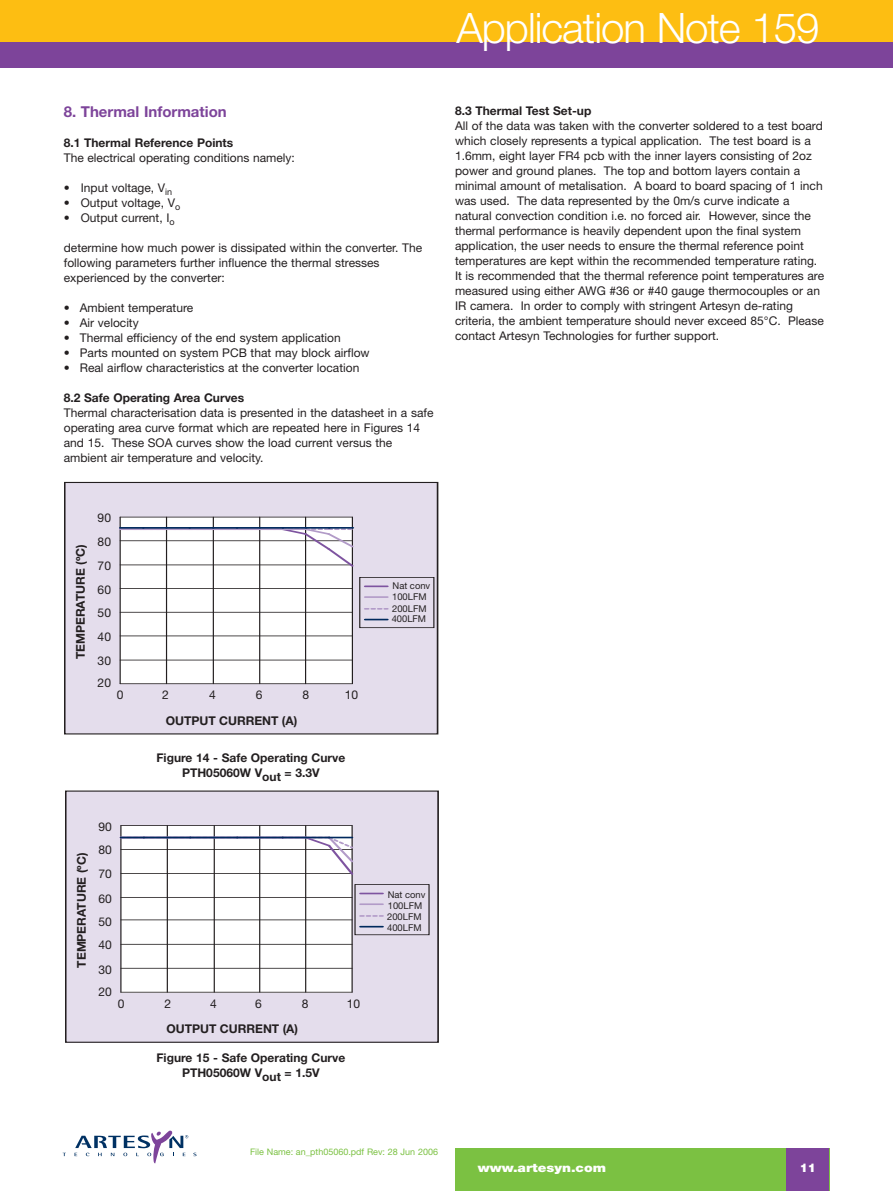
<style>
.page{position:relative;width:893px;height:1191px;background:#fff}
.page>*{position:absolute;margin:0;border:0;box-sizing:border-box;transform-origin:0 0}
.t1{font:300 42px "Helvetica Neue";letter-spacing:-.025em;color:#fff}
.t2{font:700 15px "Helvetica Neue";color:#7d449a}
.t3{font:12.15px "Helvetica Neue";color:#231f20}
.t4{font:700 12.15px "Helvetica Neue";color:#231f20}
.t5{font:12px/15px "Helvetica Neue";color:#231f20}
.t6{font:700 12px/15px "Helvetica Neue";color:#231f20;text-align:center}
.t7{font:900 12px "Helvetica Neue";color:#fff;scale:1.15 1}
.t8{font:900 12px "Helvetica Neue";color:#fff}
.t9{font:9.45px "Helvetica Neue";color:#231f20}
.t10{font:9px "Helvetica Neue";color:#7bc142}
</style>
<div class="page">
<div style="left:455px;top:1148px;width:374px;height:43px;background:#7bc142"></div>
<svg style="left:75px;top:1130px;width:122px;height:33px"></svg>
<div style="left:787px;top:1148px;width:42px;height:43px;background:#7d449a"></div>
<div style="left:0;top:0;width:893px;height:43px;background:#fdbe12"></div>
<div style="left:0;top:43px;width:893px;height:25px;background:#7d449a"></div>
<div style="left:65px;top:482px;width:373px;height:252px;background:#e4ddec"></div>
<div style="left:64px;top:482px;width:374px;height:252px;border:1px solid #231f20"></div>
<div style="left:359px;top:577px;width:75px;height:51px;border:1px solid #231f20"></div>
<hr style="left:365px;top:585px;width:22px;height:2px;background:#7e54a0">
<hr style="left:365px;top:596px;width:22px;height:2px;background:#b29bc8">
<svg style="left:365px;top:608px;width:22px;height:2px"></svg>
<hr style="left:365px;top:618px;width:22px;height:2px;background:#00295d">
<div style="left:120px;top:517px;width:232px;height:167px;background:#fff"></div>
<hr style="left:120px;top:659px;width:232px;height:1px;background:#231f20">
<hr style="left:120px;top:635px;width:232px;height:1px;background:#231f20">
<hr style="left:120px;top:612px;width:232px;height:1px;background:#231f20">
<hr style="left:120px;top:588px;width:232px;height:1px;background:#231f20">
<hr style="left:120px;top:517px;width:232px;height:1px;background:#231f20">
<hr style="left:166px;top:517px;width:1px;height:166px;background:#231f20">
<hr style="left:213px;top:517px;width:1px;height:166px;background:#231f20">
<hr style="left:259px;top:517px;width:1px;height:166px;background:#231f20">
<hr style="left:305px;top:517px;width:1px;height:166px;background:#231f20">
<hr style="left:352px;top:517px;width:1px;height:166px;background:#231f20">
<hr style="left:120px;top:517px;width:1px;height:166px;background:#231f20">
<hr style="left:120px;top:683px;width:232px;height:1px;background:#231f20">
<svg style="left:120px;top:527px;width:234px;height:41px"></svg>
<hr style="left:120px;top:527px;width:23px;height:2px;background:#00295d">
<hr style="left:143px;top:527px;width:24px;height:2px;background:#00295d">
<hr style="left:167px;top:527px;width:23px;height:2px;background:#00295d">
<hr style="left:190px;top:527px;width:23px;height:2px;background:#00295d">
<hr style="left:213px;top:527px;width:24px;height:2px;background:#00295d">
<hr style="left:237px;top:527px;width:23px;height:2px;background:#00295d">
<hr style="left:260px;top:527px;width:23px;height:2px;background:#00295d">
<hr style="left:283px;top:527px;width:23px;height:2px;background:#00295d">
<hr style="left:306px;top:527px;width:23px;height:2px;background:#00295d">
<hr style="left:329px;top:527px;width:24px;height:2px;background:#00295d">
<div style="left:66px;top:791px;width:372px;height:251px;background:#e4ddec"></div>
<div style="left:65px;top:790px;width:374px;height:252px;border:1px solid #231f20"></div>
<div style="left:121px;top:826px;width:231px;height:166px;background:#fff"></div>
<div style="left:355px;top:884px;width:74px;height:51px;border:1px solid #231f20"></div>
<hr style="left:360px;top:892px;width:23px;height:2px;background:#7e54a0">
<hr style="left:360px;top:903px;width:23px;height:2px;background:#b29bc8">
<svg style="left:360px;top:915px;width:23px;height:2px"></svg>
<hr style="left:360px;top:925px;width:23px;height:2px;background:#00295d">
<hr style="left:121px;top:825px;width:231px;height:1px;background:#231f20">
<hr style="left:121px;top:968px;width:231px;height:1px;background:#231f20">
<hr style="left:121px;top:944px;width:231px;height:1px;background:#231f20">
<hr style="left:121px;top:919px;width:231px;height:1px;background:#231f20">
<hr style="left:121px;top:897px;width:231px;height:1px;background:#231f20">
<hr style="left:167px;top:825px;width:1px;height:167px;background:#231f20">
<hr style="left:214px;top:825px;width:1px;height:167px;background:#231f20">
<hr style="left:259px;top:825px;width:1px;height:167px;background:#231f20">
<hr style="left:305px;top:825px;width:1px;height:167px;background:#231f20">
<hr style="left:352px;top:825px;width:1px;height:167px;background:#231f20">
<hr style="left:121px;top:825px;width:1px;height:167px;background:#231f20">
<hr style="left:121px;top:991px;width:231px;height:1px;background:#231f20">
<svg style="left:121px;top:835px;width:233px;height:41px"></svg>
<hr style="left:121px;top:836px;width:23px;height:2px;background:#00295d">
<hr style="left:144px;top:836px;width:23px;height:2px;background:#00295d">
<hr style="left:167px;top:836px;width:23px;height:2px;background:#00295d">
<hr style="left:190px;top:836px;width:24px;height:2px;background:#00295d">
<hr style="left:214px;top:836px;width:23px;height:2px;background:#00295d">
<hr style="left:237px;top:836px;width:23px;height:2px;background:#00295d">
<hr style="left:260px;top:836px;width:23px;height:2px;background:#00295d">
<hr style="left:283px;top:836px;width:23px;height:2px;background:#00295d">
<hr style="left:306px;top:836px;width:23px;height:2px;background:#00295d">
<hr style="left:329px;top:836px;width:23px;height:2px;background:#00295d">
<h1 class="t1" style="left:456px;top:13px;width:364px">Application Note 159</h1>
<p class="t2" style="left:64px;top:106px;width:164px">8. Thermal Information</p>
<p class="t6" style="left:64px;top:136px;width:171px">8.1 Thermal Reference Points</p>
<p class="t5" style="left:64px;top:151px;width:233px">The electrical operating conditions namely:</p>
<p class="t5" style="left:64px;top:181px;width:110px">• Input voltage, V<sub>in</sub></p>
<p class="t5" style="left:64px;top:196px;width:118px">• Output voltage, V<sub>o</sub></p>
<p class="t5" style="left:64px;top:211px;width:112px">• Output current, I<sub>o</sub></p>
<p class="t5" style="left:64px;top:241px;width:360px">determine how much power is dissipated within the converter. The following parameters further influence the thermal stresses experienced by the converter:</p>
<p class="t5" style="left:64px;top:301px;width:131px">• Ambient temperature</p>
<p class="t5" style="left:64px;top:316px;width:76px">• Air velocity</p>
<p class="t5" style="left:64px;top:331px;width:278px">• Thermal efficiency of the end system application</p>
<p class="t5" style="left:64px;top:346px;width:307px">• Parts mounted on system PCB that may block airflow</p>
<p class="t5" style="left:64px;top:361px;width:297px">• Real airflow characteristics at the converter location</p>
<p class="t6" style="left:64px;top:391px;width:182px">8.2 Safe Operating Area Curves</p>
<p class="t5" style="left:64px;top:406px;width:371px">Thermal characterisation data is presented in the datasheet in a safe operating area curve format which are repeated here in Figures 14 and 15. These SOA curves show the load current versus the ambient air temperature and velocity.</p>
<p class="t6" style="left:74px;top:659px;width:116px;rotate:-90deg">TEMPERATURE (ºC)</p>
<p class="t3" style="left:98px;top:513px;width:15px">90</p>
<p class="t3" style="left:98px;top:537px;width:15px">80</p>
<p class="t3" style="left:98px;top:561px;width:15px">70</p>
<p class="t3" style="left:98px;top:585px;width:15px">60</p>
<p class="t3" style="left:98px;top:608px;width:15px">50</p>
<p class="t3" style="left:98px;top:632px;width:15px">40</p>
<p class="t3" style="left:98px;top:656px;width:15px">30</p>
<p class="t3" style="left:98px;top:679px;width:15px">20</p>
<p class="t3" style="left:117px;top:690px;width:8px">0</p>
<p class="t3" style="left:162px;top:690px;width:8px">2</p>
<p class="t3" style="left:209px;top:690px;width:8px">4</p>
<p class="t3" style="left:256px;top:690px;width:8px">6</p>
<p class="t3" style="left:302px;top:690px;width:8px">8</p>
<p class="t3" style="left:345px;top:690px;width:15px">10</p>
<p class="t4" style="left:166px;top:716px;width:133px">OUTPUT CURRENT (A)</p>
<p class="t6" style="left:156px;top:751px;width:190px">Figure 14 - Safe Operating Curve<br>PTH05060W Vout = 3.3V</p>
<p class="t6" style="left:75px;top:967px;width:116px;rotate:-90deg">TEMPERATURE (ºC)</p>
<p class="t5" style="left:99px;top:820px;width:15px">90</p>
<p class="t5" style="left:99px;top:843px;width:15px">80</p>
<p class="t5" style="left:99px;top:867px;width:15px">70</p>
<p class="t5" style="left:99px;top:892px;width:15px">60</p>
<p class="t5" style="left:99px;top:915px;width:15px">50</p>
<p class="t5" style="left:99px;top:938px;width:15px">40</p>
<p class="t5" style="left:99px;top:963px;width:15px">30</p>
<p class="t5" style="left:99px;top:985px;width:15px">20</p>
<p class="t5" style="left:118px;top:997px;width:8px">0</p>
<p class="t5" style="left:164px;top:997px;width:8px">2</p>
<p class="t5" style="left:210px;top:997px;width:8px">4</p>
<p class="t5" style="left:255px;top:997px;width:8px">6</p>
<p class="t5" style="left:302px;top:997px;width:8px">8</p>
<p class="t5" style="left:347px;top:997px;width:15px">10</p>
<p class="t6" style="left:167px;top:1022px;width:133px">OUTPUT CURRENT (A)</p>
<p class="t6" style="left:156px;top:1051px;width:190px">Figure 15 - Safe Operating Curve<br>PTH05060W Vout = 1.5V</p>
<p class="t9" style="left:393px;top:582px;width:39px">Nat conv</p>
<p class="t9" style="left:392px;top:593px;width:36px">100LFM</p>
<p class="t9" style="left:392px;top:605px;width:36px">200LFM</p>
<p class="t9" style="left:392px;top:615px;width:36px">400LFM</p>
<p class="t9" style="left:388px;top:890px;width:39px">Nat conv</p>
<p class="t9" style="left:388px;top:902px;width:36px">100LFM</p>
<p class="t9" style="left:387px;top:913px;width:36px">200LFM</p>
<p class="t9" style="left:387px;top:924px;width:36px">400LFM</p>
<p class="t6" style="left:455px;top:104px;width:138px">8.3 Thermal Test Set-up</p>
<p class="t5" style="left:455px;top:119px;width:371px">All of the data was taken with the converter soldered to a test board which closely represents a typical application. The test board is a 1.6mm, eight layer FR4 pcb with the inner layers consisting of 2oz power and ground planes. The top and bottom layers contain a minimal amount of metalisation. A board to board spacing of 1 inch was used. The data represented by the 0m/s curve indicate a natural convection condition i.e. no forced air. However, since the thermal performance is heavily dependent upon the final system application, the user needs to ensure the thermal reference point temperatures are kept within the recommended temperature rating.<br>It is recommended that the thermal reference point temperatures are measured using either AWG #36 or #40 gauge thermocouples or an IR camera. In order to comply with stringent Artesyn de-rating criteria, the ambient temperature should never exceed 85°C. Please contact Artesyn Technologies for further support.</p>
<p class="t10" style="left:250px;top:1148px;width:189px">File Name: an_pth05060.pdf Rev: 28 Jun 2006</p>
<p class="t7" style="left:478px;top:1163px;width:113px">www.artesyn.com</p>
<p class="t8" style="left:800px;top:1163px;width:18px">11</p>
</div>
